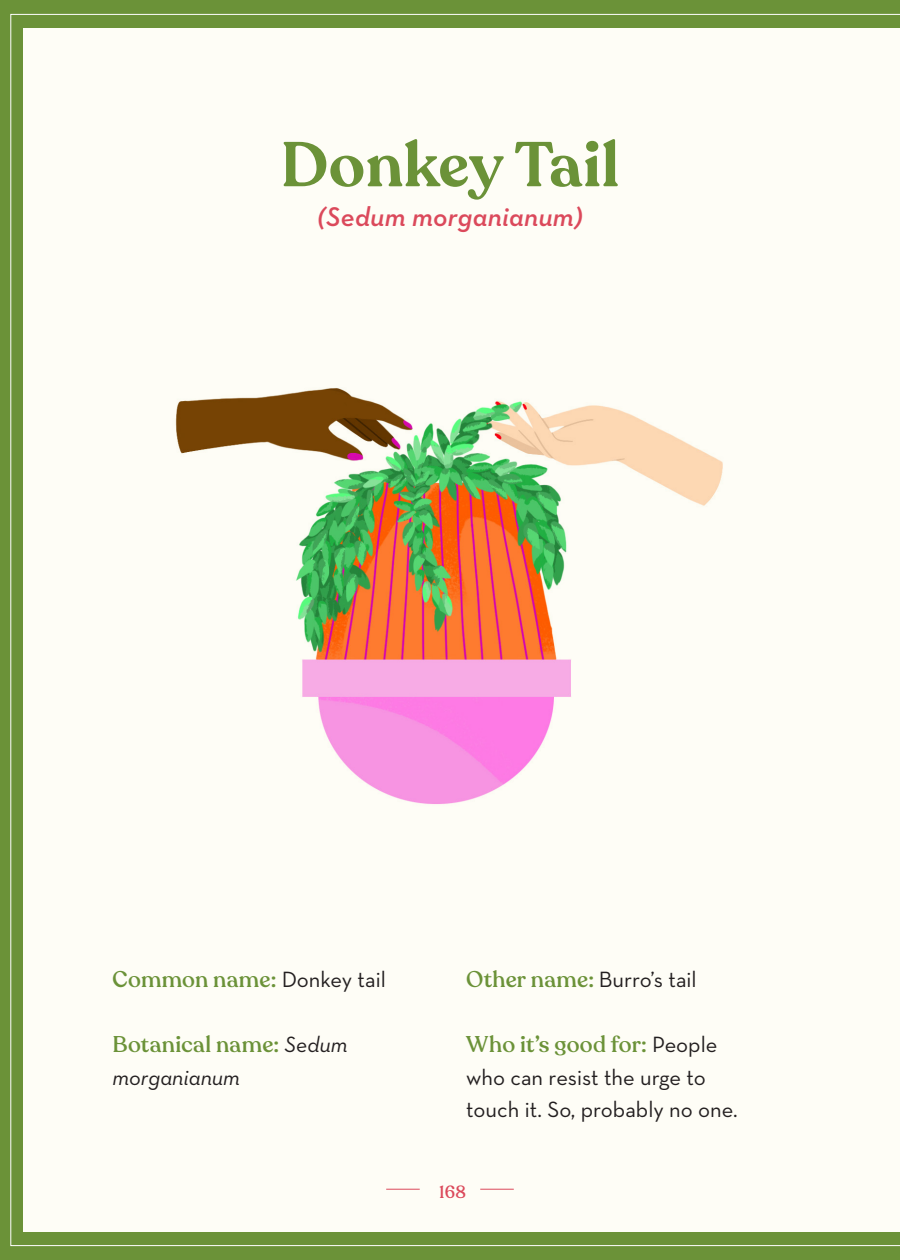
<style>
.page{position:relative;width:900px;height:1260px;background:#fff}
.page>*{position:absolute;margin:0;border:0;box-sizing:border-box;transform-origin:0 0}
.H2_hd_plants_green{font:600 62.5px "Recoleta";letter-spacing:.01em;color:#6b9238}
.H2_hd_plants_green-2{font:italic 600 27.5px "Neutra Text";letter-spacing:.01em;color:#db495b}
.running_txt_col{font:22.5px/32.5px "Neutra Text";color:#231f20}
.running_txt_col-2{font:italic 22.5px/32.5px "Neutra Text";color:#231f20}
.running_txt_col-3{font:500 22.5px "Recoleta";letter-spacing:.01em;color:#6b9238}
.t1{font:500 17.5px "Recoleta";color:#db495b}
.s1{font-family:"Neutra Text";font-weight:400;color:#231f20}
.s2{font-family:"Recoleta";font-weight:500;font-style:normal;color:#6b9238}
.s3{font-family:"Recoleta";font-weight:500;color:#6b9238}
</style>
<div class="page">
<div style="left:0;top:0;width:900px;height:28px;background:#6b9238"></div>
<div style="left:0;top:1232px;width:900px;height:28px;background:#6b9238"></div>
<div style="left:0;top:0;width:22px;height:1260px;background:#6b9238"></div>
<div style="left:10px;top:14px;width:890px;height:1232px;background:#fefdf6"></div>
<hr style="left:386px;top:1189px;width:34px;height:1px;background:#db495b">
<hr style="left:480px;top:1189px;width:34px;height:1px;background:#db495b">
<img style="left:154px;top:262px;width:592px;height:670px">
<p class="H2_hd_plants_green" style="left:281px;top:126px;width:340px">Donkey Tail</p>
<p class="H2_hd_plants_green-2" style="left:318px;top:200px;width:266px">(Sedum morganianum)</p>
<p class="running_txt_col-3" style="left:112px;top:966px;width:275px">Common name: <span class="s1">Donkey tail</span></p>
<p class="running_txt_col-2" style="left:112px;top:1028px;width:237px"><span class="s2">Botanical name:</span> Sedum morganianum</p>
<p class="running_txt_col" style="left:466px;top:963px;width:232px"><span class="s3">Other name:</span> Burro’s tail</p>
<p class="running_txt_col" style="left:466px;top:1028px;width:273px"><span class="s3">Who it’s good for:</span> People who can resist the urge to touch it. So, probably no one.</p>
<p class="t1" style="left:439px;top:1181px;width:28px">168</p>
</div>
